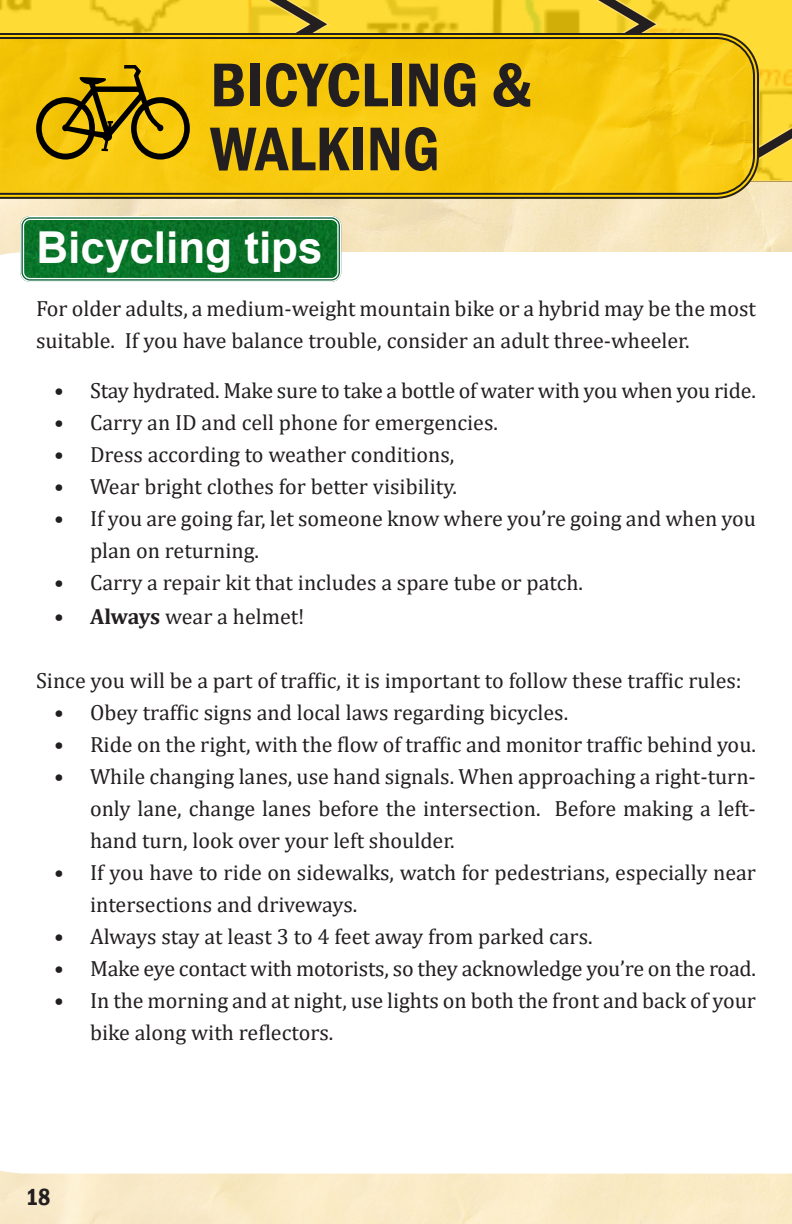
<style>
.page{position:relative;width:792px;height:1224px;background:#fff}
.page>*{position:absolute;margin:0;border:0;box-sizing:border-box;transform-origin:0 0}
.t1{font:600 condensed 64px/64px "Franklin Gothic";color:#231f20}
.t2{font:700 44px "Arial";color:#fff}
.t3{font:600 condensed 24px "Franklin Gothic";color:#231f20}
.Body_Text{font:22px/32px "Cambria";color:#231f20}
.s1{font-weight:700}
</style>
<div class="page">
<svg style="left:0;top:0;width:792px;height:182px"></svg>
<img style="left:25px;top:221px;width:311px;height:56px">
<div style="left:20px;top:216px;width:321px;height:66px;border:4px solid #076233;border-radius:8px"></div>
<div style="left:20px;top:216px;width:321px;height:66px;border:1px solid #fff;border-radius:9px"></div>
<div style="left:23px;top:219px;width:316px;height:60px;border:1px solid #fff;border-radius:7px"></div>
<svg style="left:0;top:33px;width:759px;height:166px"></svg>
<svg style="left:0;top:37px;width:755px;height:158px"></svg>
<svg style="left:36px;top:65px;width:154px;height:95px"></svg>
<p class="t1" style="left:210px;top:52px;width:323px">BICYCLING &amp;<br>WALKING</p>
<p class="t2" style="left:37px;top:217px;width:288px">Bicycling tips</p>
<p class="Body_Text" style="left:36px;top:293px;width:721px">For older adults, a medium-weight mountain bike or a hybrid may be the most suitable. If you have balance trouble, consider an adult three-wheeler.</p>
<p class="Body_Text" style="left:54px;top:375px;width:703px">• Stay hydrated. Make sure to take a bottle of water with you when you ride.</p>
<p class="Body_Text" style="left:54px;top:407px;width:445px">• Carry an ID and cell phone for emergencies.</p>
<p class="Body_Text" style="left:54px;top:439px;width:402px">• Dress according to weather conditions,</p>
<p class="Body_Text" style="left:54px;top:471px;width:405px">• Wear bright clothes for better visibility.</p>
<p class="Body_Text" style="left:90px;top:503px;width:667px;text-indent:-36px">• If you are going far, let someone know where you’re going and when you plan on returning.</p>
<p class="Body_Text" style="left:54px;top:567px;width:531px">• Carry a repair kit that includes a spare tube or patch.</p>
<p class="Body_Text" style="left:54px;top:601px;width:252px"><span class="s1">• Always</span> wear a helmet!</p>
<p class="Body_Text" style="left:36px;top:665px;width:707px">Since you will be a part of traffic, it is important to follow these traffic rules:</p>
<p class="Body_Text" style="left:54px;top:697px;width:516px">• Obey traffic signs and local laws regarding bicycles.</p>
<p class="Body_Text" style="left:54px;top:729px;width:703px">• Ride on the right, with the flow of traffic and monitor traffic behind you.</p>
<p class="Body_Text" style="left:90px;top:761px;width:667px;text-align:justify;text-indent:-36px">• While changing lanes, use hand signals. When approaching a right-turn&shy;only lane, change lanes before the intersection. Before making a left&shy;hand turn, look over your left shoulder.</p>
<p class="Body_Text" style="left:90px;top:857px;width:668px;text-indent:-36px">• If you have to ride on sidewalks, watch for pedestrians, especially near intersections and driveways.</p>
<p class="Body_Text" style="left:54px;top:921px;width:540px">• Always stay at least 3 to 4 feet away from parked cars.</p>
<p class="Body_Text" style="left:54px;top:953px;width:704px">• Make eye contact with motorists, so they acknowledge you’re on the road.</p>
<p class="Body_Text" style="left:90px;top:985px;width:668px;text-indent:-36px">• In the morning and at night, use lights on both the front and back of your bike along with reflectors.</p>
<p class="t3" style="left:26px;top:1181px;width:26px">18</p>
</div>
